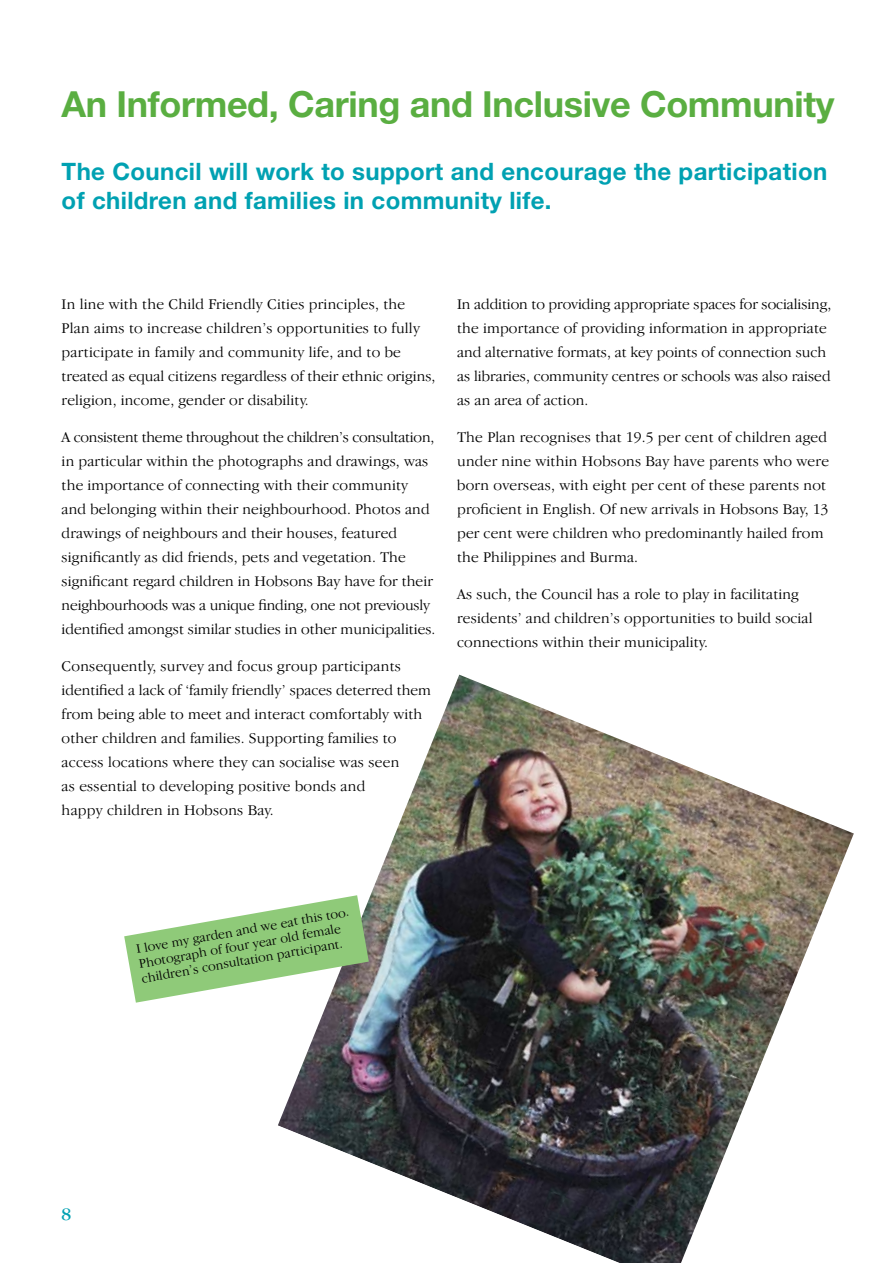
<style>
.page{position:relative;width:893px;height:1263px;background:#fff}
.page>*{position:absolute;margin:0;border:0;box-sizing:border-box;transform-origin:0 0}
.t1{font:700 36px "Helvetica Neue";letter-spacing:-.01em;color:#5aae41}
.t2{font:700 24px/28.8px "Helvetica Neue";letter-spacing:.015em;color:#00a1b2}
.t3{font:300 15.3px/24px "Garamond IT Cby BT";letter-spacing:.01em;color:#000}
.t4{font:300 13.5px/15px "Garamond IT Cby BT";color:#000}
</style>
<div class="page">
<img style="left:278px;top:675px;width:576px;height:588px">
<svg style="left:124px;top:895px;width:245px;height:108px"></svg>
<h1 class="t1" style="left:62px;top:82px;width:774px">An Informed, Caring and Inclusive Community</h1>
<h2 class="t2" style="left:62px;top:157px;width:767px">The Council will work to support and encourage the participation of children and families in community life.</h2>
<p class="t3" style="left:62px;top:292px;width:375px">In line with the Child Friendly Cities principles, the Plan aims to increase children’s opportunities to fully participate in family and community life, and to be treated as equal citizens regardless of their ethnic origins, religion, income, gender or disability.</p>
<p class="t3" style="left:62px;top:425px;width:375px">A consistent theme throughout the children’s consultation, in particular within the photographs and drawings, was the importance of connecting with their community and belonging within their neighbourhood. Photos and drawings of neighbours and their houses, featured significantly as did friends, pets and vegetation. The significant regard children in Hobsons Bay have for their neighbourhoods was a unique finding, one not previously identified amongst similar studies in other municipalities.</p>
<p class="t3" style="left:62px;top:654px;width:371px">Consequently, survey and focus group participants identified a lack of ‘family friendly’ spaces deterred them from being able to meet and interact comfortably with other children and families. Supporting families to access locations where they can socialise was seen<br>as essential to developing positive bonds and<br>happy children in Hobsons Bay.</p>
<p class="t3" style="left:457px;top:292px;width:376px">In addition to providing appropriate spaces for socialising, the importance of providing information in appropriate and alternative formats, at key points of connection such as libraries, community centres or schools was also raised as an area of action.</p>
<p class="t3" style="left:457px;top:425px;width:373px">The Plan recognises that 19.5 per cent of children aged under nine within Hobsons Bay have parents who were born overseas, with eight per cent of these parents not proficient in English. Of new arrivals in Hobsons Bay, 13 per cent were children who predominantly hailed from the Philippines and Burma.</p>
<p class="t3" style="left:457px;top:582px;width:357px">As such, the Council has a role to play in facilitating residents’ and children’s opportunities to build social connections within their municipality.</p>
<p class="t4" style="left:135px;top:941px;width:217px;rotate:-10deg">I love my garden and we eat this too.<br>Photograph of four year old female children’s consultation participant.</p>
</div>
